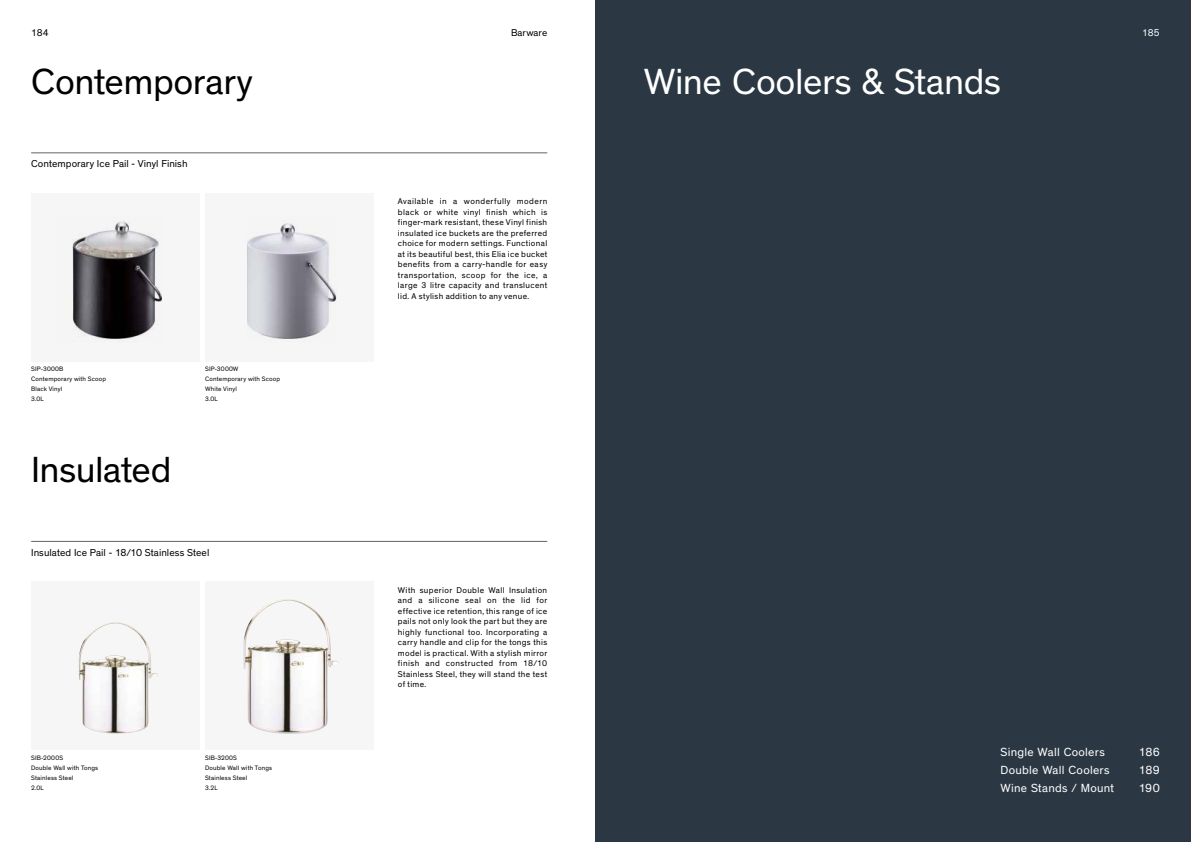
<style>
.page{position:relative;width:1191px;height:842px;background:#fff}
.page>*{position:absolute;margin:0;border:0;box-sizing:border-box;transform-origin:0 0}
.t1{font:37px "Theinhardt";letter-spacing:-.015em;color:#000}
.t2{font:37px "Theinhardt";letter-spacing:-.01em;color:#fff}
.t3{font:12px/18px "Theinhardt";letter-spacing:.02em;color:#fff}
.t4{font:10.2px "Theinhardt";color:#000}
.t5{font:10px "Theinhardt";letter-spacing:.005em;color:#000}
.t6{font:10px "Theinhardt";color:#fff}
.t7{font:8.5px/10.5px "Theinhardt";letter-spacing:.035em;color:#000;text-align:justify}
.t8{font:6.5px/10px "Theinhardt";letter-spacing:.02em;color:#000}
</style>
<div class="page">
<div style="left:595px;top:0;width:596px;height:842px;background:#2b3844"></div>
<hr style="left:31px;top:153px;width:516px;height:1px;background:#646363">
<div style="left:31px;top:194px;width:168px;height:168px;background:#f6f6f6"></div>
<div style="left:205px;top:194px;width:168px;height:168px;background:#f6f6f6"></div>
<hr style="left:31px;top:541px;width:516px;height:1px;background:#646363">
<div style="left:31px;top:582px;width:168px;height:168px;background:#f6f6f6"></div>
<div style="left:205px;top:582px;width:168px;height:168px;background:#f6f6f6"></div>
<img style="left:243px;top:599px;width:96px;height:135px">
<img style="left:79px;top:622px;width:79px;height:112px">
<img style="left:72px;top:221px;width:90px;height:118px">
<img style="left:247px;top:223px;width:90px;height:116px">
<p class="t5" style="left:31px;top:27px;width:19px">184</p>
<p class="t5" style="left:511px;top:27px;width:38px">Barware</p>
<p class="t6" style="left:1142px;top:27px;width:19px">185</p>
<h1 class="t1" style="left:31px;top:60px;width:223px">Contemporary</h1>
<p class="t4" style="left:31px;top:158px;width:158px">Contemporary Ice Pail - Vinyl Finish</p>
<p class="t8" style="left:31px;top:364px;width:76px">SIP-3000B<br>Contemporary with Scoop<br>Black Vinyl<br>3.0L</p>
<p class="t8" style="left:205px;top:364px;width:76px">SIP-3000W<br>Contemporary with Scoop<br>White Vinyl<br>3.0L</p>
<h1 class="t1" style="left:31px;top:448px;width:142px">Insulated</h1>
<p class="t4" style="left:31px;top:546px;width:180px">Insulated Ice Pail - 18/10 Stainless Steel</p>
<p class="t8" style="left:31px;top:753px;width:68px">SIB-2000S<br>Double Wall with Tongs<br>Stainless Steel<br>2.0L</p>
<p class="t8" style="left:205px;top:753px;width:68px">SIB-3200S<br>Double Wall with Tongs<br>Stainless Steel<br>3.2L</p>
<p class="t7" style="left:398px;top:196px;width:151px">Available in a wonderfully modern black or white vinyl finish which is finger-mark resistant, these Vinyl finish insulated ice buckets are the preferred choice for modern settings. Functional at its beautiful best, this Elia ice bucket benefits from a carry-handle for easy transportation, scoop for the ice, a large 3 litre capacity and translucent lid. A stylish addition to any venue.</p>
<h1 class="t2" style="left:643px;top:60px;width:359px">Wine Coolers &amp; Stands</h1>
<p class="t7" style="left:398px;top:585px;width:151px">With superior Double Wall Insulation and a silicone seal on the lid for effective ice retention, this range of ice pails not only look the part but they are highly functional too. Incorporating a carry handle and clip for the tongs this model is practical. With a stylish mirror finish and constructed from 18/10<br>Stainless Steel, they will stand the test of time.</p>
<h2 class="t3" style="left:1000px;top:743px;width:115px">Single Wall Coolers<br>Double Wall Coolers<br>Wine Stands / Mount</h2>
<h2 class="t3" style="left:1138px;top:743px;width:22px;text-align:justify">186<br>189<br>190</h2>
</div>
